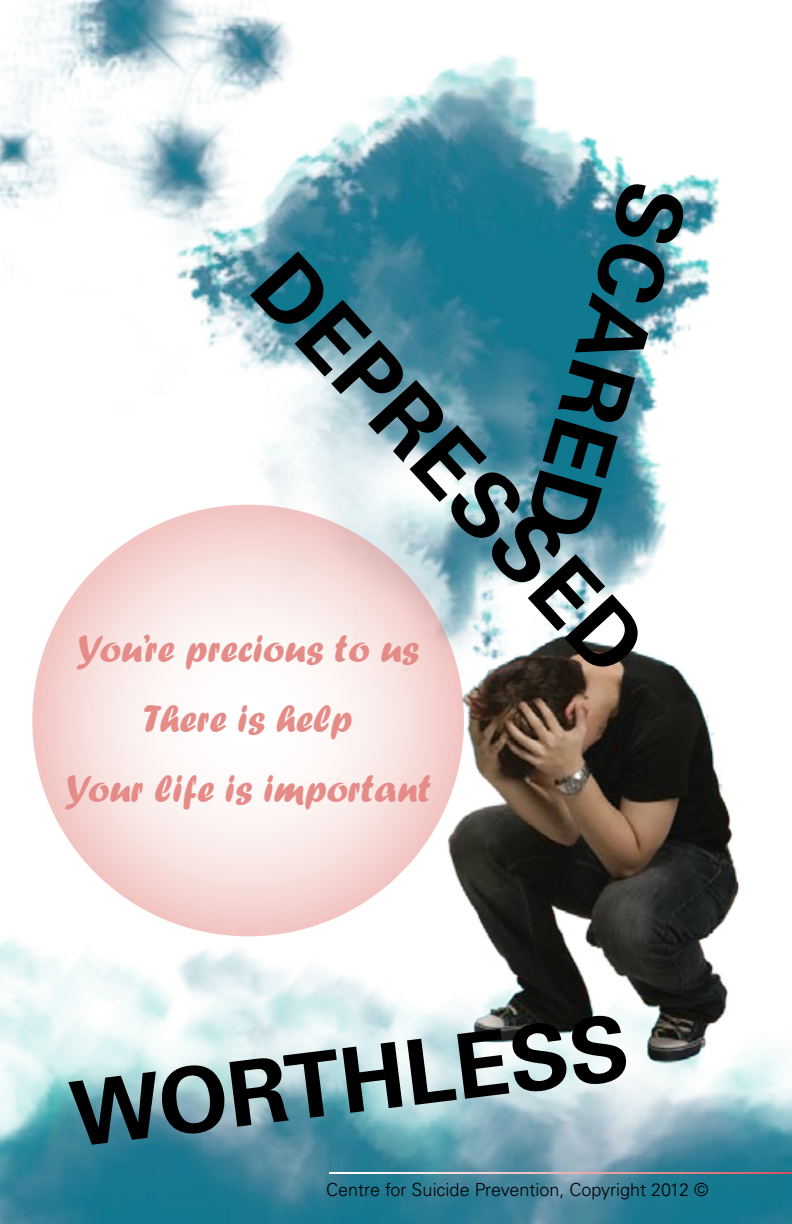
<style>
.page{position:relative;width:792px;height:1224px;background:#fff}
.page>*{position:absolute;margin:0;border:0;box-sizing:border-box;transform-origin:0 0}
.t1{font:700 90px "Univers";color:#000}
.t2{font:40px/70px "Forte";color:#e58c88;text-align:center}
.t3{font:300 18px "Univers";color:#000}
</style>
<div class="page">
<img style="left:0;top:0;width:792px;height:1224px">
<hr style="left:329px;top:1172px;width:463px;height:2px;background:#fff">
<svg style="left:32px;top:505px;width:432px;height:431px"></svg>
<h1 class="t1" style="left:709px;top:202px;width:367px;rotate:107deg">SCARED</h1>
<h1 class="t1" style="left:306px;top:235px;width:531px;rotate:47deg">DEPRESSED</h1>
<p class="t2" style="left:64px;top:613px;width:369px">You’re precious to us<br>There is help<br>Your life is important</p>
<h1 class="t1" style="left:65px;top:1063px;width:563px;rotate:-7deg">WORTHLESS</h1>
<p class="t3" style="left:326px;top:1179px;width:384px">Centre for Suicide Prevention, Copyright 2012 ©</p>
</div>
